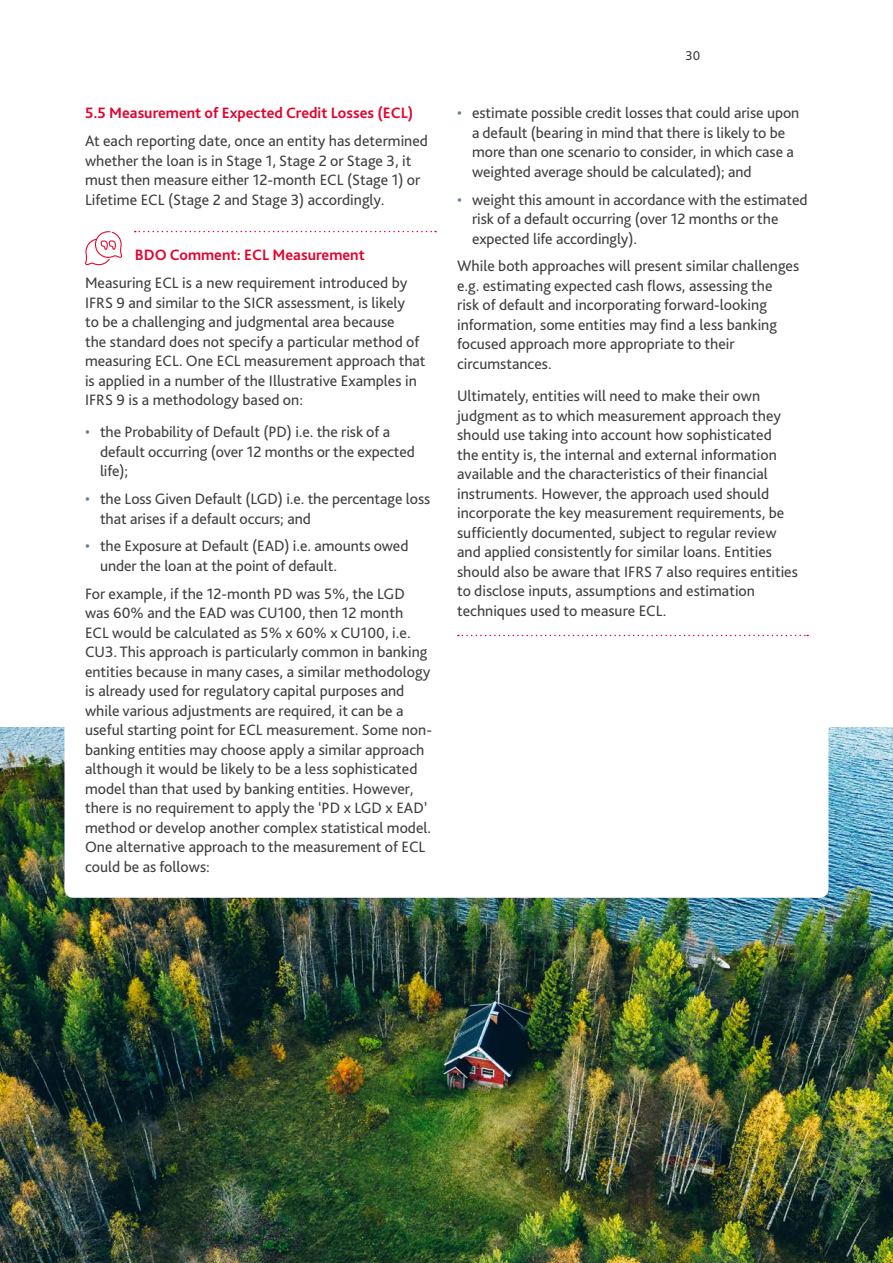
<style>
.page{position:relative;width:893px;height:1263px;background:#fff}
.page>*{position:absolute;margin:0;border:0;box-sizing:border-box;transform-origin:0 0}
.t1{font:15.75px/19.5px "Bliss Pro";color:#404040}
.t2{font:700 15.75px "Bliss Pro";color:#e4032e}
.t3{font:13.5px "Bliss Pro";color:#404040}
.s1{color:#657c91}
</style>
<div class="page">
<img style="left:0;top:728px;width:893px;height:535px">
<div style="left:64px;top:386px;width:764px;height:512px;background:#fff;border-radius:9px"></div>
<svg style="left:85px;top:231px;width:37px;height:34px"></svg>
<svg style="left:135px;top:231px;width:301px;height:1px"></svg>
<svg style="left:458px;top:635px;width:350px;height:1px"></svg>
<p class="t2" style="left:85px;top:103px;width:330px">5.5 Measurement of Expected Credit Losses (ECL)</p>
<p class="t1" style="left:85px;top:131px;width:344px">At each reporting date, once an entity has determined whether the loan is in Stage 1, Stage 2 or Stage 3, it must then measure either 12-month ECL (Stage 1) or Lifetime ECL (Stage 2 and Stage 3) accordingly.</p>
<p class="t2" style="left:135px;top:245px;width:231px">BDO Comment: ECL Measurement</p>
<p class="t1" style="left:85px;top:273px;width:342px">Measuring ECL is a new requirement introduced by IFRS 9 and similar to the SICR assessment, is likely<br>to be a challenging and judgmental area because<br>the standard does not specify a particular method of measuring ECL. One ECL measurement approach that is applied in a number of the Illustrative Examples in IFRS 9 is a methodology based on:</p>
<p class="t1" style="left:100px;top:422px;width:317px;text-indent:-15px"><span class="s1">•</span> the Probability of Default (PD) i.e. the risk of a default occurring (over 12 months or the expected life);</p>
<p class="t1" style="left:100px;top:489px;width:332px;text-indent:-15px"><span class="s1">•</span> the Loss Given Default (LGD) i.e. the percentage loss that arises if a default occurs; and</p>
<p class="t1" style="left:100px;top:536px;width:310px;text-indent:-15px"><span class="s1">•</span> the Exposure at Default (EAD) i.e. amounts owed under the loan at the point of default.</p>
<p class="t1" style="left:85px;top:583px;width:348px">For example, if the 12-month PD was 5%, the LGD was 60% and the EAD was CU100, then 12 month<br>ECL would be calculated as 5% x 60% x CU100, i.e.<br>CU3. This approach is particularly common in banking entities because in many cases, a similar methodology is already used for regulatory capital purposes and while various adjustments are required, it can be a useful starting point for ECL measurement. Some non&shy;banking entities may choose apply a similar approach although it would be likely to be a less sophisticated model than that used by banking entities. However, there is no requirement to apply the ‘PD x LGD x EAD’ method or develop another complex statistical model.<br>One alternative approach to the measurement of ECL could be as follows:</p>
<p class="t3" style="left:686px;top:47px;width:16px">30</p>
<p class="t1" style="left:472px;top:103px;width:329px;text-indent:-15px"><span class="s1">•</span> estimate possible credit losses that could arise upon a default (bearing in mind that there is likely to be more than one scenario to consider, in which case a weighted average should be calculated); and</p>
<p class="t1" style="left:472px;top:189px;width:337px;text-indent:-15px"><span class="s1">•</span> weight this amount in accordance with the estimated risk of a default occurring (over 12 months or the expected life accordingly).</p>
<p class="t1" style="left:457px;top:256px;width:344px">While both approaches will present similar challenges e.g. estimating expected cash flows, assessing the<br>risk of default and incorporating forward-looking information, some entities may find a less banking focused approach more appropriate to their circumstances.</p>
<p class="t1" style="left:457px;top:386px;width:342px">Ultimately, entities will need to make their own judgment as to which measurement approach they should use taking into account how sophisticated<br>the entity is, the internal and external information available and the characteristics of their financial instruments. However, the approach used should incorporate the key measurement requirements, be sufficiently documented, subject to regular review and applied consistently for similar loans. Entities should also be aware that IFRS 7 also requires entities to disclose inputs, assumptions and estimation techniques used to measure ECL.</p>
</div>
